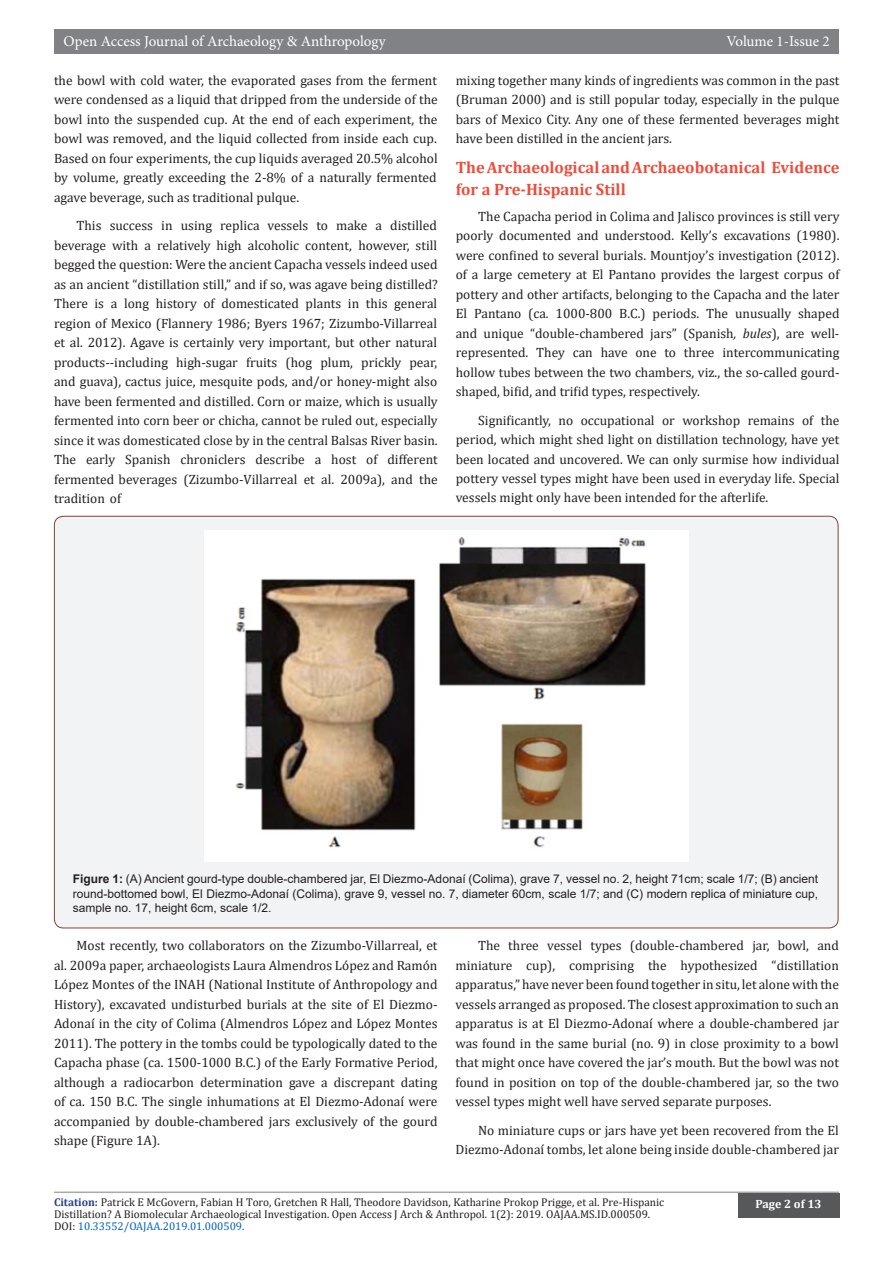
<style>
.page{position:relative;width:893px;height:1263px;background:#fff}
.page>*{position:absolute;margin:0;border:0;box-sizing:border-box;transform-origin:0 0}
.t1{font:700 16.5px/21.6px "Cambria";color:#ef4c3a}
.t2{font:15px "Minion Pro";letter-spacing:-.005em;color:#fff}
.t3{font:13.5px/19.5px "Cambria";color:#231f20;text-align:justify}
.t4{font:12px/14.4px "Arial";color:#231f20;text-align:justify}
.t5{font:700 12px "Cambria";color:#fff}
.t6{font:11.25px/12px "Cambria";color:#231f20}
.s1{font-style:italic}
.s2{font-weight:700}
.s3{font-weight:700;color:#253f8e}
.s4{color:#0563c1}
</style>
<div class="page">
<div style="left:54px;top:29px;width:785px;height:25px;background:#808285"></div>
<hr style="left:54px;top:1191px;width:785px;height:2px;background:#a8a9ad">
<div style="left:738px;top:1193px;width:101px;height:24px;background:#57585a"></div>
<div style="left:54px;top:516px;width:784px;height:412px;background:#f2f3f4;border-radius:9px"></div>
<img style="left:204px;top:531px;width:484px;height:331px">
<p class="t2" style="left:63px;top:31px;width:324px">Open Access Journal of Archaeology &amp; Anthropology</p>
<p class="t2" style="left:726px;top:31px;width:105px">Volume 1-Issue 2</p>
<p class="t3" style="left:54px;top:71px;width:385px">the bowl with cold water, the evaporated gases from the ferment were condensed as a liquid that dripped from the underside of the bowl into the suspended cup. At the end of each experiment, the bowl was removed, and the liquid collected from inside each cup.<br>Based on four experiments, the cup liquids averaged 20.5% alcohol by volume, greatly exceeding the 2-8% of a naturally fermented agave beverage, such as traditional pulque.</p>
<p class="t3" style="left:54px;top:216px;width:385px;text-indent:22px">This success in using replica vessels to make a distilled beverage with a relatively high alcoholic content, however, still begged the question: Were the ancient Capacha vessels indeed used as an ancient “distillation still,” and if so, was agave being distilled?<br>There is a long history of domesticated plants in this general region of Mexico (Flannery 1986; Byers 1967; Zizumbo-Villarreal et al. 2012). Agave is certainly very important, but other natural products--including high-sugar fruits (hog plum, prickly pear, and guava), cactus juice, mesquite pods, and/or honey-might also have been fermented and distilled. Corn or maize, which is usually fermented into corn beer or chicha, cannot be ruled out, especially since it was domesticated close by in the central Balsas River basin.<br>The early Spanish chroniclers describe a host of different fermented beverages (Zizumbo-Villarreal et al. 2009a), and the tradition of</p>
<p class="t3" style="left:456px;top:71px;width:385px">mixing together many kinds of ingredients was common in the past (Bruman 2000) and is still popular today, especially in the pulque bars of Mexico City. Any one of these fermented beverages might have been distilled in the ancient jars.</p>
<p class="t1" style="left:456px;top:156px;width:385px">The Archaeological and Archaeobotanical Evidence for a Pre-Hispanic Still</p>
<p class="t3" style="left:456px;top:206px;width:385px;text-indent:23px">The Capacha period in Colima and Jalisco provinces is still very poorly documented and understood. Kelly’s excavations (1980). were confined to several burials. Mountjoy’s investigation (2012). of a large cemetery at El Pantano provides the largest corpus of pottery and other artifacts, belonging to the Capacha and the later El Pantano (ca. 1000-800 B.C.) periods. The unusually shaped and unique “double-chambered jars” (Spanish<span class="s1">, bules</span>), are well&shy;represented. They can have one to three intercommunicating hollow tubes between the two chambers, viz., the so-called gourd&shy;shaped, bifid, and trifid types, respectively.</p>
<p class="t3" style="left:456px;top:410px;width:385px;text-indent:23px">Significantly, no occupational or workshop remains of the period, which might shed light on distillation technology, have yet been located and uncovered. We can only surmise how individual pottery vessel types might have been used in everyday life. Special vessels might only have been intended for the afterlife.</p>
<p class="t4" style="left:73px;top:872px;width:747px"><span class="s2">Figure 1:</span> (A) Ancient gourd-type double-chambered jar, El Diezmo-Adonaí (Colima), grave 7, vessel no. 2, height 71cm; scale 1/7; (B) ancient round-bottomed bowl, El Diezmo-Adonaí (Colima), grave 9, vessel no. 7, diameter 60cm, scale 1/7; and (C) modern replica of miniature cup, sample no. 17, height 6cm, scale 1/2.</p>
<p class="t3" style="left:54px;top:936px;width:385px;text-indent:22px">Most recently, two collaborators on the Zizumbo-Villarreal, et al. 2009a paper, archaeologists Laura Almendros López and Ramón López Montes of the INAH (National Institute of Anthropology and History), excavated undisturbed burials at the site of El Diezmo-Adonaí in the city of Colima (Almendros López and López Montes 2011). The pottery in the tombs could be typologically dated to the Capacha phase (ca. 1500-1000 B.C.) of the Early Formative Period, although a radiocarbon determination gave a discrepant dating of ca. 150 B.C. The single inhumations at El Diezmo-Adonaí were accompanied by double-chambered jars exclusively of the gourd shape (Figure 1A).</p>
<p class="t3" style="left:455px;top:936px;width:385px;text-indent:23px">The three vessel types (double-chambered jar, bowl, and miniature cup), comprising the hypothesized “distillation apparatus,” have never been found together in situ, let alone with the vessels arranged as proposed. The closest approximation to such an apparatus is at El Diezmo-Adonaí where a double-chambered jar was found in the same burial (no. 9) in close proximity to a bowl that might once have covered the jar’s mouth. But the bowl was not found in position on top of the double-chambered jar, so the two vessel types might well have served separate purposes.</p>
<p class="t3" style="left:455px;top:1120px;width:385px;text-align:right">No miniature cups or jars have yet been recovered from the El<br>Diezmo-Adonaí tombs, let alone being inside double-chambered jar</p>
<p class="t6" style="left:54px;top:1196px;width:612px"><span class="s3">Citation:</span> Patrick E McGovern, Fabian H Toro, Gretchen R Hall, Theodore Davidson, Katharine Prokop Prigge, et al. Pre-Hispanic<br>Distillation? A Biomolecular Archaeological Investigation. Open Access J Arch &amp; Anthropol. 1(2): 2019. OAJAA.MS.ID.000509.<br>DOI: <span class="s4">10.33552/OAJAA.2019.01.000509.</span></p>
<p class="t5" style="left:755px;top:1196px;width:68px">Page 2 of 13</p>
</div>
